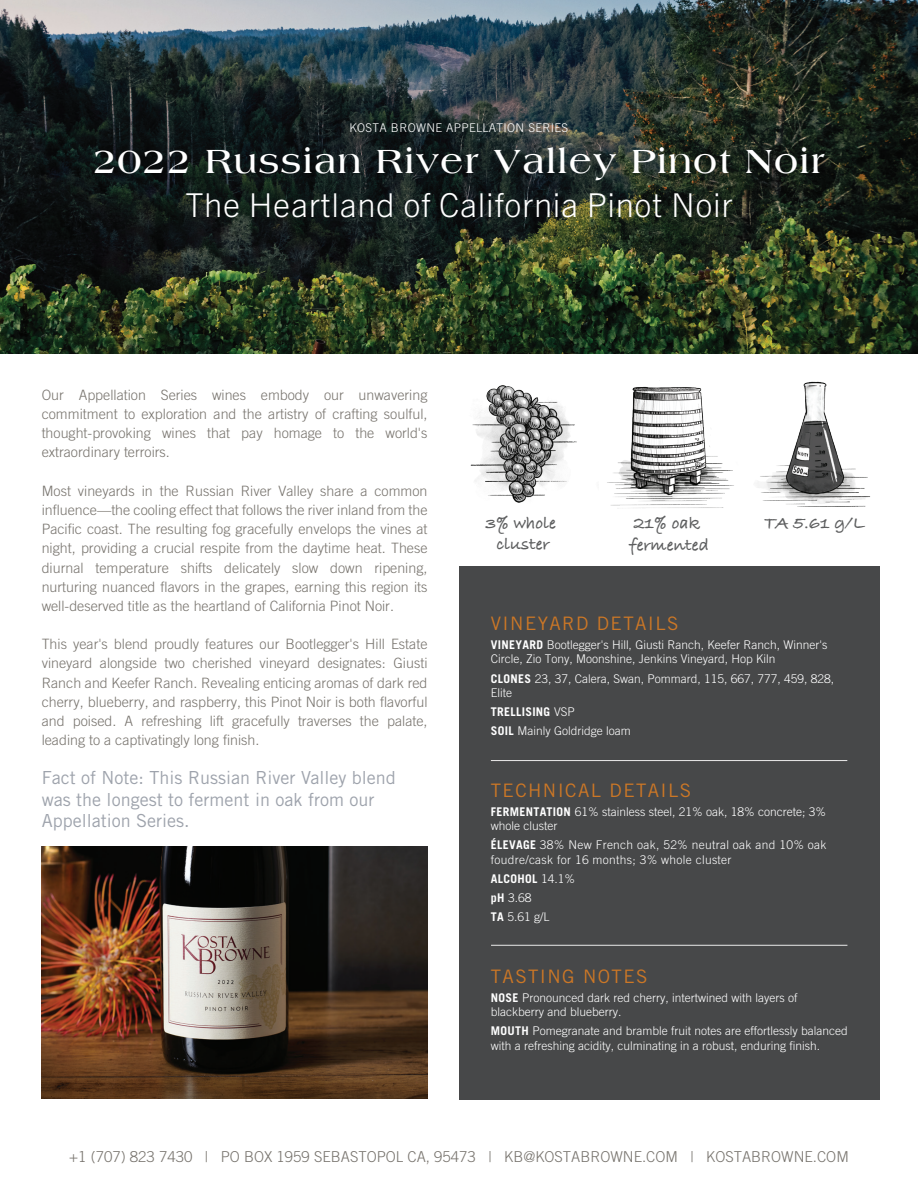
<style>
.page{position:relative;width:918px;height:1188px;background:#fff}
.page>*{position:absolute;margin:0;border:0;box-sizing:border-box;transform-origin:0 0}
.t1{font:700 36px "Americana LT";letter-spacing:.04em;color:#fff}
.t2{font:300 33px "Trade Gothic Next LT Pro";letter-spacing:.02em;color:#fff}
.t3{font:18.6px "Trade Gothic LT Pro";letter-spacing:.075em;color:#cc7726}
.t4{font:18px/21.6px "Trade Gothic LT Pro";color:#9ea3ac}
.t5{font:700 18px/21.6px "Bradley Hand ITCTT";color:#5c5d5e;text-align:center}
.t6{font:300 15px "Trade Gothic LT Pro";color:#77736d}
.t7{font:300 14.25px/19.2px "Trade Gothic LT Pro";color:#77736d;text-align:justify}
.t8{font:300 12px/14.4px "Trade Gothic LT Pro";color:#fff}
.t9{font:300 12px/14.4px "Trade Gothic LT Pro";letter-spacing:.025em;color:#fff}
.t10{font:300 12px "Trade Gothic LT Pro";letter-spacing:.03em;color:#fff}
.s1{font-weight:700}
</style>
<div class="page">
<img style="left:0;top:0;width:918px;height:354px">
<div style="left:459px;top:567px;width:420px;height:533px;background:#474849"></div>
<hr style="left:491px;top:760px;width:356px;height:1px;background:#ebeaea">
<hr style="left:491px;top:945px;width:356px;height:1px;background:#ebeaea">
<img style="left:42px;top:847px;width:386px;height:252px">
<img style="left:470px;top:385px;width:107px;height:118px">
<img style="left:757px;top:381px;width:114px;height:126px">
<img style="left:607px;top:386px;width:127px;height:122px">
<p class="t10" style="left:350px;top:121px;width:220px">KOSTA BROWNE APPELLATION SERIES</p>
<h1 class="t1" style="left:93px;top:141px;width:733px">2022 Russian River Valley Pinot Noir</h1>
<h2 class="t2" style="left:185px;top:182px;width:549px">The Heartland of California Pinot Noir</h2>
<p class="t7" style="left:42px;top:385px;width:387px">Our Appellation Series wines embody our unwavering commitment to exploration and the artistry of crafting soulful, thought-provoking wines that pay homage to the world's extraordinary terroirs.</p>
<p class="t7" style="left:42px;top:481px;width:387px">Most vineyards in the Russian River Valley share a common influence—the cooling effect that follows the river inland from the Pacific coast. The resulting fog gracefully envelops the vines at night, providing a crucial respite from the daytime heat. These diurnal temperature shifts delicately slow down ripening, nurturing nuanced flavors in the grapes, earning this region its well-deserved title as the heartland of California Pinot Noir.</p>
<p class="t7" style="left:42px;top:634px;width:387px">This year's blend proudly features our Bootlegger's Hill Estate vineyard alongside two cherished vineyard designates: Giusti Ranch and Keefer Ranch. Revealing enticing aromas of dark red cherry, blueberry, and raspberry, this Pinot Noir is both flavorful and poised. A refreshing lift gracefully traverses the palate, leading to a captivatingly long finish.</p>
<p class="t4" style="left:42px;top:767px;width:356px">Fact of Note: This Russian River Valley blend was the longest to ferment in oak from our<br>Appellation Series.</p>
<p class="t5" style="left:486px;top:511px;width:72px">3% whole cluster</p>
<p class="t5" style="left:634px;top:512px;width:68px">21% oak</p>
<p class="t5" style="left:765px;top:511px;width:101px">TA 5.61 g/L</p>
<p class="t5" style="left:629px;top:533px;width:81px">fermented</p>
<h3 class="t3" style="left:491px;top:612px;width:189px">VINEYARD DETAILS</h3>
<p class="t8" style="left:491px;top:637px;width:338px"><span class="s1">VINEYARD</span> Bootlegger's Hill, Giusti Ranch, Keefer Ranch, Winner's<br>Circle, Zio Tony, Moonshine, Jenkins Vineyard, Hop Kiln</p>
<p class="t8" style="left:491px;top:671px;width:345px"><span class="s1">CLONES</span> 23, 37, Calera, Swan, Pommard, 115, 667, 777, 459, 828,<br>Elite</p>
<p class="t8" style="left:491px;top:702px;width:141px;line-height:19px"><span class="s1">TRELLISING</span> VSP<br><span class="s1">SOIL</span> Mainly Goldridge loam</p>
<h3 class="t3" style="left:491px;top:779px;width:202px">TECHNICAL DETAILS</h3>
<p class="t8" style="left:491px;top:804px;width:337px"><span class="s1">FERMENTATION</span> 61% stainless steel, 21% oak, 18% concrete; 3% whole cluster</p>
<p class="t9" style="left:491px;top:838px;width:337px"><span class="s1">ÉLEVAGE</span> 38% New French oak, 52% neutral oak and 10% oak foudre/cask for 16 months; 3% whole cluster</p>
<p class="t8" style="left:491px;top:869px;width:86px;line-height:19px"><span class="s1">ALCOHOL</span> 14.1% <span class="s1">pH</span> 3.68<br><span class="s1">TA</span> 5.61 g/L</p>
<h3 class="t3" style="left:491px;top:965px;width:158px">TASTING NOTES</h3>
<p class="t8" style="left:491px;top:990px;width:308px"><span class="s1">NOSE</span> Pronounced dark red cherry, intertwined with layers of blackberry and blueberry.</p>
<p class="t8" style="left:491px;top:1024px;width:358px"><span class="s1">MOUTH</span> Pomegranate and bramble fruit notes are effortlessly balanced with a refreshing acidity, culminating in a robust, enduring finish.</p>
<p class="t6" style="left:69px;top:1148px;width:781px">+1 (707) 823 7430 | PO BOX 1959 SEBASTOPOL CA, 95473 | KB@KOSTABROWNE.COM | KOSTABROWNE.COM</p>
</div>
